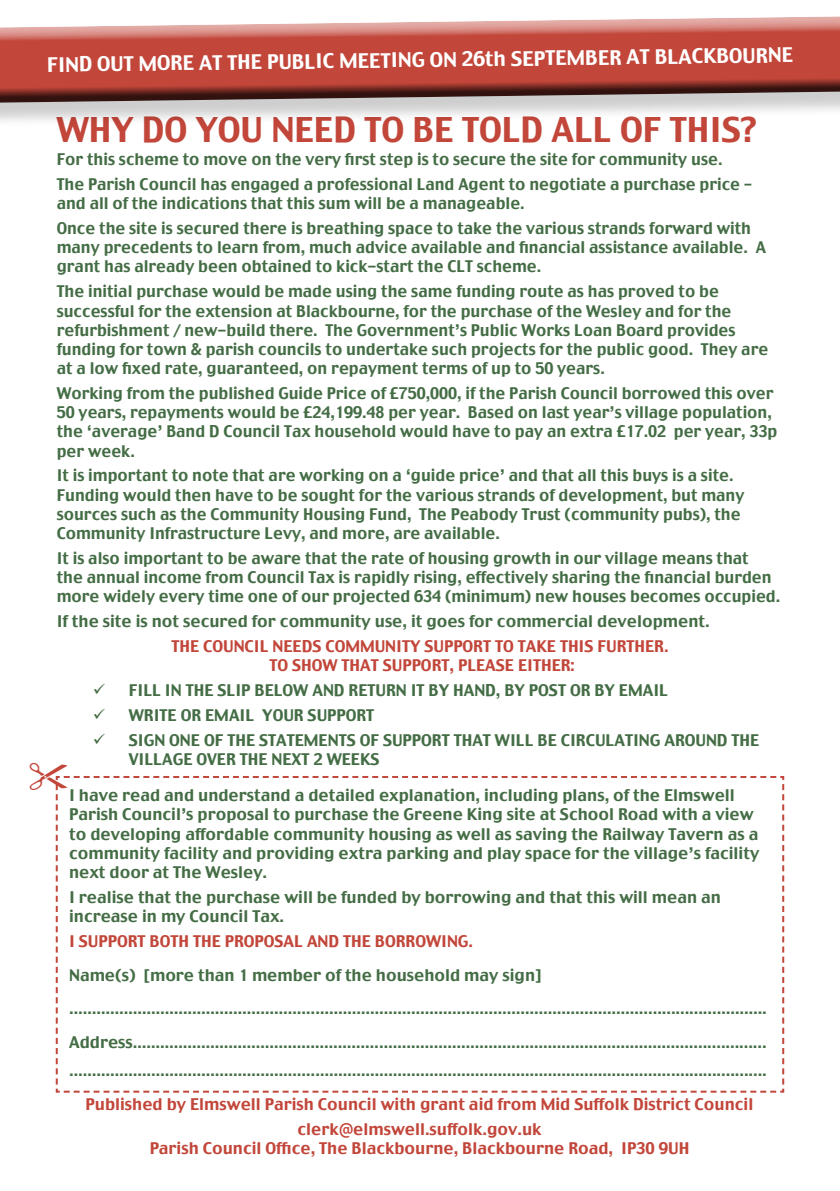
<style>
.page{position:relative;width:840px;height:1191px;background:#fff}
.page>*{position:absolute;margin:0;border:0;box-sizing:border-box;transform-origin:0 0}
.t1{font:34px "Charcoal";color:#c2463a}
.t2{font:20px "Charcoal";color:#fff}
.t3{font:16px/19.2px "Charcoal";color:#446d45}
.t4{font:16px/19.2px "Charcoal";color:#c2463a;text-align:center}
</style>
<div class="page">
<div style="left:0;top:19px;width:839px;height:109px;background:#000;opacity:.2"></div>
<svg style="left:0;top:16px;width:839px;height:90px;background:#bb655d"></svg>
<svg style="left:55px;top:776px;width:728px;height:316px"></svg>
<p class="t2" style="left:47px;top:53px;width:747px;rotate:-1deg">FIND OUT MORE AT THE PUBLIC MEETING ON 26th SEPTEMBER AT BLACKBOURNE</p>
<h1 class="t1" style="left:57px;top:107px;width:700px">WHY DO YOU NEED TO BE TOLD ALL OF THIS?</h1>
<p class="t3" style="left:57px;top:148px;width:696px;line-height:24.8px">For this scheme to move on the very first step is to secure the site for community use.<br>The Parish Council has engaged a professional Land Agent to negotiate a purchase price –</p>
<p class="t3" style="left:57px;top:192px;width:695px;line-height:24.8px">and all of the indications that this sum will be a manageable.<br>Once the site is secured there is breathing space to take the various strands forward with</p>
<p class="t3" style="left:57px;top:239px;width:710px">many precedents to learn from, much advice available and financial assistance available. A grant has already been obtained to kick-start the CLT scheme.</p>
<p class="t3" style="left:57px;top:283px;width:712px">The initial purchase would be made using the same funding route as has proved to be successful for the extension at Blackbourne, for the purchase of the Wesley and for the refurbishment / new-build there. The Government’s Public Works Loan Board provides funding for town &amp; parish councils to undertake such projects for the public good. They are at a low fixed rate, guaranteed, on repayment terms of up to 50 years.</p>
<p class="t3" style="left:57px;top:384px;width:721px">Working from the published Guide Price of £750,000, if the Parish Council borrowed this over 50 years, repayments would be £24,199.48 per year. Based on last year’s village population, the ‘average’ Band D Council Tax household would have to pay an extra £17.02 per year, 33p per week.</p>
<p class="t3" style="left:57px;top:467px;width:688px">It is important to note that are working on a ‘guide price’ and that all this buys is a site.<br>Funding would then have to be sought for the various strands of development, but many sources such as the Community Housing Fund, The Peabody Trust (community pubs), the Community Infrastructure Levy, and more, are available.</p>
<p class="t3" style="left:57px;top:549px;width:724px">It is also important to be aware that the rate of housing growth in our village means that<br>the annual income from Council Tax is rapidly rising, effectively sharing the financial burden more widely every time one of our projected 634 (minimum) new houses becomes occupied.</p>
<p class="t3" style="left:57px;top:612px;width:654px">If the site is not secured for community use, it goes for commercial development.</p>
<p class="t4" style="left:171px;top:637px;width:498px">THE COUNCIL NEEDS COMMUNITY SUPPORT TO TAKE THIS FURTHER.<br>TO SHOW THAT SUPPORT, PLEASE EITHER:</p>
<p class="t3" style="left:93px;top:681px;width:576px">✓ FILL IN THE SLIP BELOW AND RETURN IT BY HAND, BY POST OR BY EMAIL</p>
<p class="t3" style="left:93px;top:706px;width:283px">✓ WRITE OR EMAIL YOUR SUPPORT</p>
<p class="t3" style="left:129px;top:731px;width:631px;text-indent:-36px">✓ SIGN ONE OF THE STATEMENTS OF SUPPORT THAT WILL BE CIRCULATING AROUND THE<br>VILLAGE OVER THE NEXT 2 WEEKS</p>
<p class="t3" style="left:69px;top:786px;width:691px">I have read and understand a detailed explanation, including plans, of the Elmswell Parish Council’s proposal to purchase the Greene King site at School Road with a view to developing affordable community housing as well as saving the Railway Tavern as a community facility and providing extra parking and play space for the village’s facility next door at The Wesley.</p>
<p class="t3" style="left:69px;top:888px;width:653px">I realise that the purchase will be funded by borrowing and that this will mean an increase in my Council Tax.</p>
<p class="t4" style="left:69px;top:932px;width:405px">I SUPPORT BOTH THE PROPOSAL AND THE BORROWING.</p>
<p class="t3" style="left:69px;top:959px;width:698px;line-height:33.6px">Name(s) [more than 1 member of the household may sign] ………………………………………………………………………………………………………………................………..<br>Address……………………………………………………………………………………………………………................</p>
<p class="t3" style="left:69px;top:1061px;width:698px">………………………………………………………………………………………………………………………..................</p>
<p class="t4" style="left:86px;top:1092px;width:669px;line-height:24.8px">Published by Elmswell Parish Council with grant aid from Mid Suffolk District Council clerk@elmswell.suffolk.gov.uk</p>
<p class="t4" style="left:150px;top:1139px;width:541px">Parish Council Office, The Blackbourne, Blackbourne Road, IP30 9UH</p>
</div>
